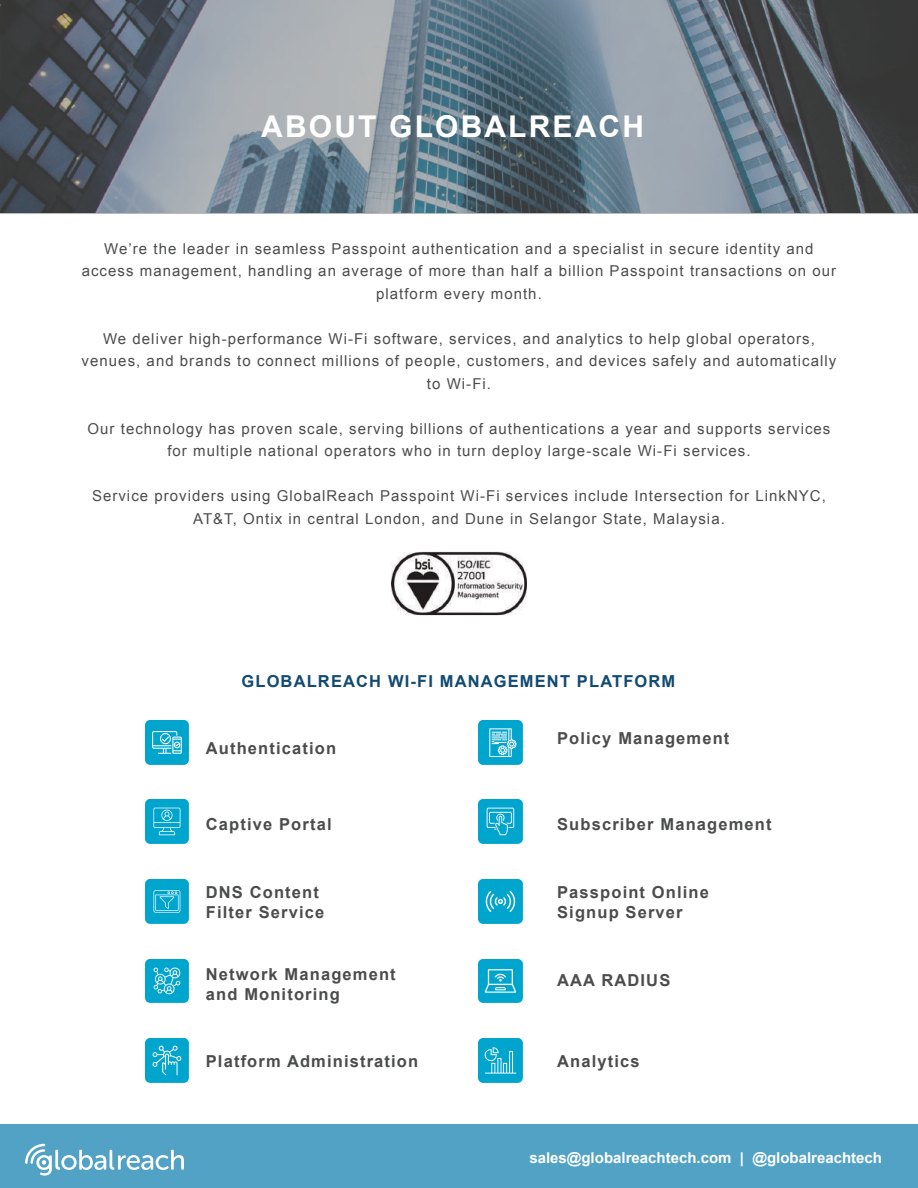
<style>
.page{position:relative;width:918px;height:1188px;background:#fff}
.page>*{position:absolute;margin:0;border:0;box-sizing:border-box;transform-origin:0 0}
.t1{font:700 30px "Arial";letter-spacing:.07em;color:#fff}
.t2{font:700 16.5px/19.8px "Arial";letter-spacing:.07em;color:#4b4c4d}
.t3{font:700 16.5px "Arial";letter-spacing:.07em;color:#124a71}
.t4{font:15px/22.5px "Arial";letter-spacing:.07em;color:#4b4c4c;text-align:center}
.t5{font:700 15px "Arial";color:#fff}
</style>
<div class="page">
<svg style="left:0;top:0;width:918px;height:214px;background:#6c7882"></svg>
<div style="left:1px;top:1125px;width:917px;height:63px;background:#51a2c5"></div>
<svg style="left:25px;top:1144px;width:159px;height:32px"></svg>
<img style="left:391px;top:551px;width:136px;height:65px">
<img style="left:145px;top:720px;width:44px;height:44px">
<img style="left:145px;top:800px;width:44px;height:44px">
<img style="left:145px;top:880px;width:44px;height:43px">
<img style="left:145px;top:959px;width:44px;height:44px">
<img style="left:145px;top:1039px;width:44px;height:43px">
<img style="left:479px;top:720px;width:44px;height:44px">
<img style="left:479px;top:800px;width:44px;height:44px">
<img style="left:479px;top:880px;width:44px;height:43px">
<img style="left:479px;top:959px;width:44px;height:44px">
<img style="left:479px;top:1039px;width:44px;height:43px">
<h1 class="t1" style="left:261px;top:107px;width:384px">ABOUT GLOBALREACH</h1>
<p class="t4" style="left:82px;top:237px;width:756px">We’re the leader in seamless Passpoint authentication and a specialist in secure identity and access management, handling an average of more than half a billion Passpoint transactions on our platform every month.</p>
<p class="t4" style="left:82px;top:327px;width:756px">We deliver high-performance Wi-Fi software, services, and analytics to help global operators, venues, and brands to connect millions of people, customers, and devices safely and automatically to Wi-Fi.</p>
<p class="t4" style="left:87px;top:417px;width:744px">Our technology has proven scale, serving billions of authentications a year and supports services for multiple national operators who in turn deploy large-scale Wi-Fi services.</p>
<p class="t4" style="left:92px;top:485px;width:735px">Service providers using GlobalReach Passpoint Wi-Fi services include Intersection for LinkNYC,<br>AT&amp;T, Ontix in central London, and Dune in Selangor State, Malaysia.</p>
<p class="t3" style="left:241px;top:670px;width:435px">GLOBALREACH WI-FI MANAGEMENT PLATFORM</p>
<p class="t2" style="left:206px;top:739px;width:132px">Authentication</p>
<p class="t2" style="left:557px;top:729px;width:174px">Policy Management</p>
<p class="t2" style="left:206px;top:815px;width:127px">Captive Portal</p>
<p class="t2" style="left:557px;top:815px;width:216px">Subscriber Management</p>
<p class="t2" style="left:206px;top:883px;width:120px">DNS Content<br>Filter Service</p>
<p class="t2" style="left:557px;top:883px;width:153px">Passpoint Online<br>Signup Server</p>
<p class="t2" style="left:206px;top:965px;width:191px">Network Management and Monitoring</p>
<p class="t2" style="left:557px;top:971px;width:115px">AAA RADIUS</p>
<p class="t2" style="left:206px;top:1052px;width:214px">Platform Administration</p>
<p class="t2" style="left:557px;top:1052px;width:84px">Analytics</p>
<p class="t5" style="left:529px;top:1148px;width:354px">sales@globalreachtech.com | @globalreachtech</p>
</div>
